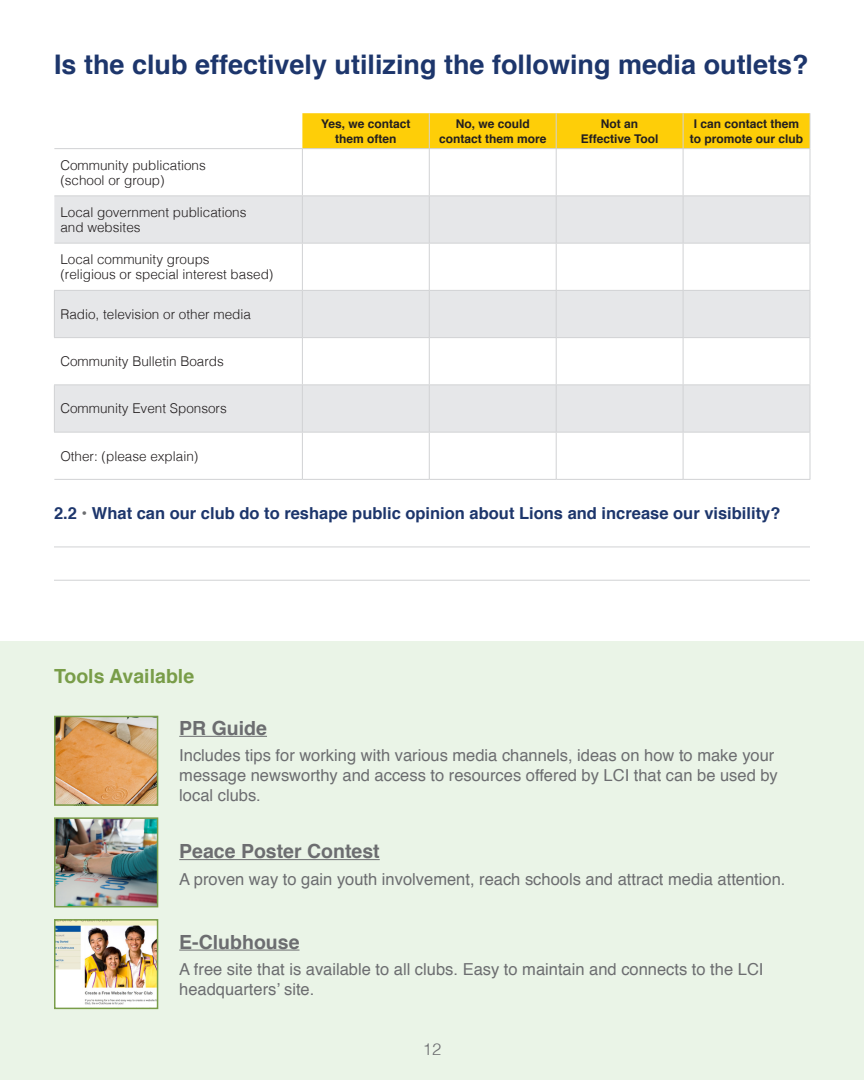
<style>
.page{position:relative;width:864px;height:1080px;background:#fff}
.page>*{position:absolute;margin:0;border:0;box-sizing:border-box;transform-origin:0 0}
.pull_quote{font:700 27px "Helvetica";color:#1d366c}
.SUBHEAD{font:700 19.5px "Helvetica";color:#6c6d70}
.pull_quote-2{font:700 19.5px "Helvetica";color:#799d49}
.Body_11{font:16.5px/19.8px "Helvetica";color:#6c6d70}
.Body_11-2{font:700 16.5px "Helvetica";color:#1d366c}
.HEADLINE{font:300 16.5px "Helvetica";color:#6c6d70}
.table_9{font:300 13.5px/15px "Helvetica";color:#231f20}
.HEADLINE-2{font:700 12px/14.4px "Helvetica";color:#231f20;text-align:center}
.s1{color:#6c6d70}
</style>
<div class="page">
<div style="left:302px;top:113px;width:508px;height:35px;background:#fece08"></div>
<svg style="left:54px;top:197px;width:756px;height:235px;fill:#e6e7e9"></svg>
<hr style="left:54px;top:385px;width:248px;height:1px;background:#d1d2d4">
<hr style="left:302px;top:385px;width:127px;height:1px;background:#d1d2d4">
<hr style="left:429px;top:385px;width:127px;height:1px;background:#d1d2d4">
<hr style="left:54px;top:148px;width:248px;height:1px;background:#d1d2d4">
<hr style="left:429px;top:148px;width:127px;height:1px;background:#d1d2d4">
<hr style="left:556px;top:148px;width:127px;height:1px;background:#d1d2d4">
<hr style="left:683px;top:148px;width:127px;height:1px;background:#d1d2d4">
<hr style="left:54px;top:196px;width:248px;height:1px;background:#d1d2d4">
<hr style="left:302px;top:196px;width:127px;height:1px;background:#d1d2d4">
<hr style="left:429px;top:196px;width:127px;height:1px;background:#d1d2d4">
<hr style="left:556px;top:196px;width:127px;height:1px;background:#d1d2d4">
<hr style="left:683px;top:196px;width:127px;height:1px;background:#d1d2d4">
<hr style="left:54px;top:243px;width:248px;height:1px;background:#d1d2d4">
<hr style="left:302px;top:243px;width:127px;height:1px;background:#d1d2d4">
<hr style="left:429px;top:243px;width:127px;height:1px;background:#d1d2d4">
<hr style="left:556px;top:243px;width:127px;height:1px;background:#d1d2d4">
<hr style="left:683px;top:243px;width:127px;height:1px;background:#d1d2d4">
<hr style="left:556px;top:385px;width:127px;height:1px;background:#d1d2d4">
<hr style="left:683px;top:385px;width:127px;height:1px;background:#d1d2d4">
<hr style="left:429px;top:113px;width:1px;height:35px;background:#d1d2d4">
<hr style="left:556px;top:113px;width:1px;height:35px;background:#d1d2d4">
<hr style="left:683px;top:113px;width:1px;height:35px;background:#d1d2d4">
<hr style="left:810px;top:113px;width:1px;height:35px;background:#d1d2d4">
<hr style="left:556px;top:149px;width:1px;height:47px;background:#d1d2d4">
<hr style="left:683px;top:149px;width:1px;height:47px;background:#d1d2d4">
<hr style="left:810px;top:149px;width:1px;height:47px;background:#d1d2d4">
<hr style="left:556px;top:196px;width:1px;height:47px;background:#d1d2d4">
<hr style="left:683px;top:196px;width:1px;height:47px;background:#d1d2d4">
<hr style="left:810px;top:196px;width:1px;height:47px;background:#d1d2d4">
<hr style="left:556px;top:244px;width:1px;height:46px;background:#d1d2d4">
<hr style="left:683px;top:244px;width:1px;height:46px;background:#d1d2d4">
<hr style="left:810px;top:244px;width:1px;height:46px;background:#d1d2d4">
<hr style="left:556px;top:338px;width:1px;height:47px;background:#d1d2d4">
<hr style="left:683px;top:338px;width:1px;height:47px;background:#d1d2d4">
<hr style="left:810px;top:338px;width:1px;height:47px;background:#d1d2d4">
<hr style="left:54px;top:290px;width:248px;height:1px;background:#d1d2d4">
<hr style="left:54px;top:291px;width:1px;height:46px;background:#d1d2d4">
<hr style="left:54px;top:337px;width:248px;height:1px;background:#d1d2d4">
<hr style="left:54px;top:432px;width:248px;height:1px;background:#d1d2d4">
<hr style="left:302px;top:432px;width:127px;height:1px;background:#d1d2d4">
<hr style="left:429px;top:432px;width:127px;height:1px;background:#d1d2d4">
<hr style="left:556px;top:432px;width:127px;height:1px;background:#d1d2d4">
<hr style="left:302px;top:290px;width:127px;height:1px;background:#d1d2d4">
<hr style="left:302px;top:337px;width:127px;height:1px;background:#d1d2d4">
<hr style="left:683px;top:432px;width:127px;height:1px;background:#d1d2d4">
<hr style="left:429px;top:290px;width:127px;height:1px;background:#d1d2d4">
<hr style="left:429px;top:337px;width:127px;height:1px;background:#d1d2d4">
<hr style="left:556px;top:290px;width:127px;height:1px;background:#d1d2d4">
<hr style="left:556px;top:291px;width:1px;height:46px;background:#d1d2d4">
<hr style="left:556px;top:337px;width:127px;height:1px;background:#d1d2d4">
<hr style="left:429px;top:433px;width:1px;height:46px;background:#d1d2d4">
<hr style="left:683px;top:290px;width:127px;height:1px;background:#d1d2d4">
<hr style="left:683px;top:291px;width:1px;height:46px;background:#d1d2d4">
<hr style="left:810px;top:291px;width:1px;height:46px;background:#d1d2d4">
<hr style="left:683px;top:337px;width:127px;height:1px;background:#d1d2d4">
<hr style="left:556px;top:433px;width:1px;height:46px;background:#d1d2d4">
<hr style="left:683px;top:433px;width:1px;height:46px;background:#d1d2d4">
<hr style="left:810px;top:433px;width:1px;height:46px;background:#d1d2d4">
<hr style="left:54px;top:479px;width:248px;height:1px;background:#d1d2d4">
<hr style="left:302px;top:479px;width:127px;height:1px;background:#d1d2d4">
<hr style="left:429px;top:479px;width:127px;height:1px;background:#d1d2d4">
<hr style="left:556px;top:479px;width:127px;height:1px;background:#d1d2d4">
<hr style="left:683px;top:479px;width:127px;height:1px;background:#d1d2d4">
<hr style="left:302px;top:149px;width:1px;height:47px;background:#d1d2d4">
<hr style="left:302px;top:196px;width:1px;height:47px;background:#d1d2d4">
<hr style="left:302px;top:244px;width:1px;height:46px;background:#d1d2d4">
<hr style="left:302px;top:291px;width:1px;height:46px;background:#d1d2d4">
<hr style="left:302px;top:338px;width:1px;height:47px;background:#d1d2d4">
<hr style="left:302px;top:385px;width:1px;height:47px;background:#d1d2d4">
<hr style="left:302px;top:433px;width:1px;height:46px;background:#d1d2d4">
<hr style="left:54px;top:385px;width:1px;height:47px;background:#d1d2d4">
<hr style="left:429px;top:385px;width:1px;height:47px;background:#d1d2d4">
<hr style="left:556px;top:385px;width:1px;height:47px;background:#d1d2d4">
<hr style="left:683px;top:385px;width:1px;height:47px;background:#d1d2d4">
<hr style="left:810px;top:385px;width:1px;height:47px;background:#d1d2d4">
<hr style="left:302px;top:148px;width:127px;height:1px;background:#d1d2d4">
<hr style="left:429px;top:149px;width:1px;height:47px;background:#d1d2d4">
<hr style="left:429px;top:196px;width:1px;height:47px;background:#d1d2d4">
<hr style="left:429px;top:244px;width:1px;height:46px;background:#d1d2d4">
<hr style="left:429px;top:291px;width:1px;height:46px;background:#d1d2d4">
<hr style="left:429px;top:338px;width:1px;height:47px;background:#d1d2d4">
<hr style="left:54px;top:547px;width:756px;height:1px;background:#d1d2d4">
<hr style="left:54px;top:580px;width:756px;height:1px;background:#d1d2d4">
<div style="left:0;top:641px;width:864px;height:439px;background:#eaf4e7"></div>
<hr style="left:179px;top:736px;width:88px;height:1px;background:#6c6d70">
<hr style="left:179px;top:859px;width:201px;height:1px;background:#6c6d70">
<hr style="left:179px;top:950px;width:121px;height:1px;background:#6c6d70">
<img style="left:57px;top:719px;width:98px;height:84px">
<div style="left:54px;top:716px;width:104px;height:90px;border:2px solid #799d49"></div>
<img style="left:57px;top:820px;width:98px;height:84px">
<div style="left:54px;top:817px;width:104px;height:90px;border:2px solid #799d49"></div>
<img style="left:57px;top:922px;width:98px;height:84px">
<div style="left:54px;top:919px;width:104px;height:90px;border:2px solid #799d49"></div>
<p class="pull_quote" style="left:54px;top:43px;width:756px">Is the club effectively utilizing the following media outlets?</p>
<p class="HEADLINE-2" style="left:321px;top:117px;width:91px">Yes, we contact them often</p>
<p class="HEADLINE-2" style="left:439px;top:117px;width:109px">No, we could contact them more</p>
<p class="HEADLINE-2" style="left:581px;top:117px;width:79px">Not an<br>Effective Tool</p>
<p class="HEADLINE-2" style="left:690px;top:117px;width:115px">I can contact them to promote our club</p>
<p class="table_9" style="left:60px;top:156px;width:147px">Community publications (school or group)</p>
<p class="table_9" style="left:60px;top:204px;width:188px">Local government publications and websites</p>
<p class="table_9" style="left:60px;top:251px;width:215px">Local community groups<br>(religious or special interest based)</p>
<p class="table_9" style="left:60px;top:306px;width:192px">Radio, television or other media</p>
<p class="table_9" style="left:60px;top:353px;width:165px">Community Bulletin Boards</p>
<p class="table_9" style="left:60px;top:400px;width:168px">Community Event Sponsors</p>
<p class="table_9" style="left:60px;top:447px;width:140px">Other: (please explain)</p>
<p class="Body_11-2" style="left:54px;top:500px;width:728px">2.2 <span class="s1">•</span> What can our club do to reshape public opinion about Lions and increase our visibility?</p>
<p class="pull_quote-2" style="left:54px;top:660px;width:142px">Tools Available</p>
<p class="SUBHEAD" style="left:179px;top:712px;width:89px">PR Guide</p>
<p class="Body_11" style="left:179px;top:746px;width:600px">Includes tips for working with various media channels, ideas on how to make your message newsworthy and access to resources offered by LCI that can be used by local clubs.</p>
<p class="SUBHEAD" style="left:179px;top:836px;width:202px">Peace Poster Contest</p>
<p class="Body_11" style="left:179px;top:870px;width:608px">A proven way to gain youth involvement, reach schools and attract media attention.</p>
<p class="SUBHEAD" style="left:179px;top:926px;width:122px">E-Clubhouse</p>
<p class="Body_11" style="left:179px;top:960px;width:586px">A free site that is available to all clubs. Easy to maintain and connects to the LCI headquarters’ site.</p>
<p class="HEADLINE" style="left:423px;top:1035px;width:20px">12</p>
</div>
